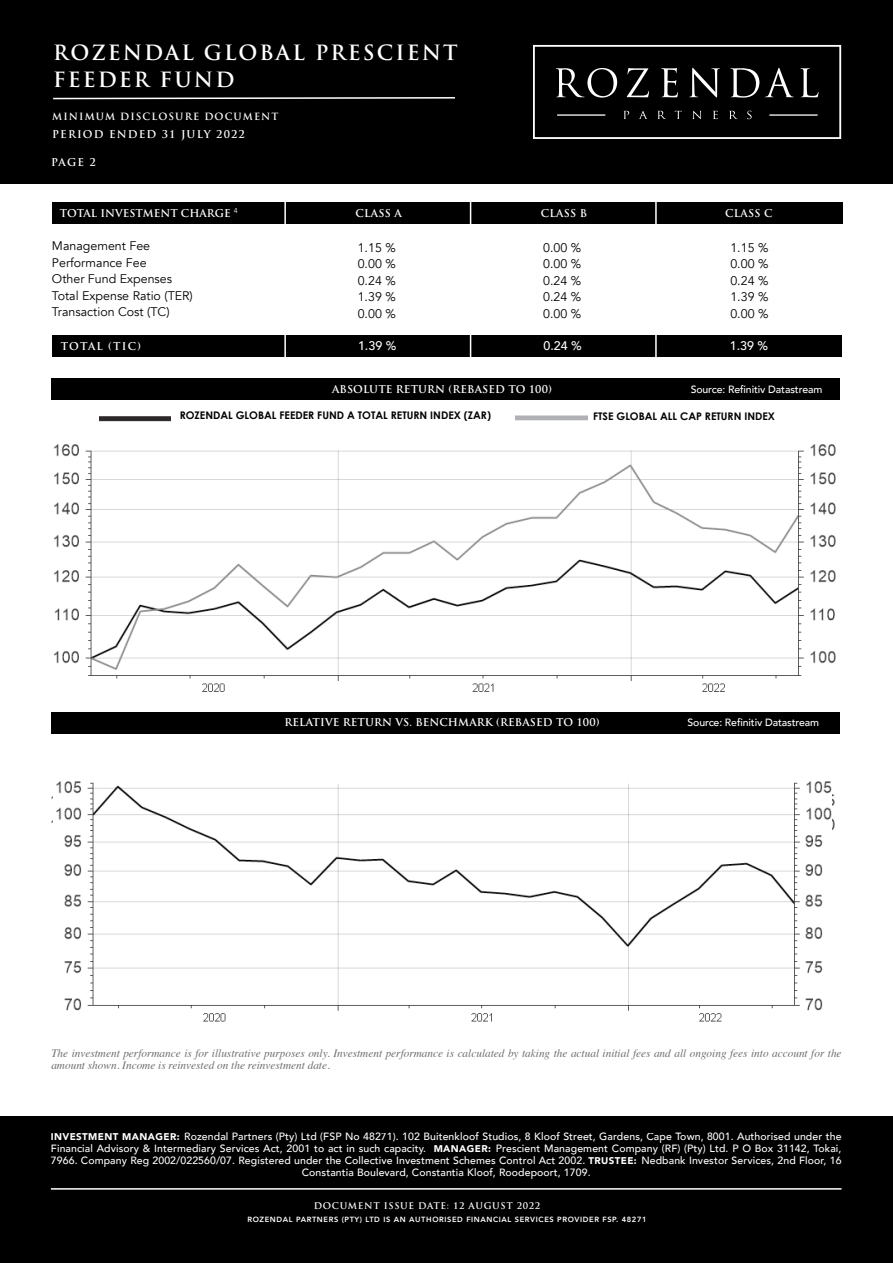
<style>
.page{position:relative;width:893px;height:1263px;background:#fff}
.page>*{position:absolute;margin:0;border:0;box-sizing:border-box;transform-origin:0 0}
.t1{font:700 20.55px/26.8px "Trajan Pro";letter-spacing:.1em;color:#fff}
.t2{font:12.45px/16.5px "Avenir";color:#000;text-align:justify}
.t3{font:500 12.45px "Avenir";color:#fff}
.t4{font:italic 11.25px/12.8px "Times";color:#6d6e71}
.t5{font:500 10.5px/12px "Avenir";letter-spacing:.01em;color:#fff;text-align:center}
.t6{font:700 10.5px "Trajan Pro";letter-spacing:.01em;color:#fff}
.t7{font:700 10.5px "Century Gothic";color:#000}
.t8{font:500 10.5px "Avenir";letter-spacing:-.01em;color:#fff}
.t9{font:700 10.5px "Trajan Pro";letter-spacing:.11em;color:#fff}
.t10{font:700 10.5px "Trajan Pro";letter-spacing:.1em;color:#fff}
.t11{font:700 9.75px "Trajan Pro";letter-spacing:.11em;color:#fff}
.t12{font:700 9px "Trajan Pro";letter-spacing:.07em;color:#fff}
.t13{font:800 7.5px "Avenir";letter-spacing:.08em;color:#fff}
.s1{font-weight:900;font-size:9.75px}
</style>
<div class="page">
<div style="left:0;top:0;width:893px;height:184px;background:#000"></div>
<svg style="left:533px;top:45px;width:308px;height:94px"></svg>
<div style="left:0;top:1116px;width:893px;height:147px;background:#000"></div>
<hr style="left:51px;top:1188px;width:790px;height:1px;background:#fff">
<div style="left:52px;top:202px;width:790px;height:21px;background:#000"></div>
<hr style="left:284px;top:196px;width:2px;height:33px;background:#fff">
<hr style="left:470px;top:196px;width:1px;height:33px;background:#fff">
<hr style="left:655px;top:195px;width:2px;height:33px;background:#fff">
<div style="left:52px;top:336px;width:790px;height:21px;background:#000"></div>
<hr style="left:284px;top:331px;width:2px;height:33px;background:#fff">
<hr style="left:470px;top:331px;width:1px;height:33px;background:#fff">
<hr style="left:655px;top:332px;width:2px;height:33px;background:#fff">
<div style="left:51px;top:712px;width:789px;height:21px;background:#000"></div>
<div style="left:51px;top:379px;width:789px;height:21px;background:#000"></div>
<img style="left:54px;top:444px;width:782px;height:248px">
<img style="left:56px;top:781px;width:776px;height:241px">
<svg style="left:53px;top:97px;width:402px;height:3px"></svg>
<img style="left:99px;top:416px;width:72px;height:6px">
<h1 class="t1" style="left:53px;top:40px;width:406px">ROZENDAL GLOBAL PRESCIENT<br>FEEDER FUND</h1>
<p class="t11" style="left:52px;top:111px;width:228px">MINIMUM DISCLOSURE DOCUMENT</p>
<p class="t9" style="left:52px;top:128px;width:194px">PERIOD ENDED 31 JULY 2022</p>
<p class="t6" style="left:51px;top:155px;width:46px">PAGE 2</p>
<p class="t6" style="left:60px;top:207px;width:179px">TOTAL INVESTMENT CHARGE <sup>4</sup></p>
<p class="t6" style="left:356px;top:206px;width:48px">CLASS A</p>
<p class="t6" style="left:541px;top:206px;width:48px">CLASS B</p>
<p class="t6" style="left:725px;top:206px;width:49px">CLASS C</p>
<p class="t2" style="left:52px;top:238px;width:142px;text-align:left">Management Fee<br>Performance Fee<br>Other Fund Expenses<br>Total Expense Ratio (TER)<br>Transaction Cost (TC)</p>
<p class="t10" style="left:61px;top:340px;width:82px">TOTAL (TIC)</p>
<p class="t2" style="left:358px;top:240px;width:40px">1.15 % 0.00 % 0.24 % 1.39 % 0.00 %</p>
<p class="t3" style="left:358px;top:335px;width:40px">1.39 %</p>
<p class="t2" style="left:543px;top:240px;width:40px">0.00 % 0.00 % 0.24 % 0.24 % 0.00 %</p>
<p class="t2" style="left:730px;top:240px;width:40px">1.15 % 0.00 % 0.24 % 1.39 % 0.00 %</p>
<p class="t3" style="left:543px;top:335px;width:40px">0.24 %</p>
<p class="t3" style="left:730px;top:335px;width:40px">1.39 %</p>
<p class="t6" style="left:332px;top:382px;width:221px">ABSOLUTE RETURN (REBASED TO 100)</p>
<p class="t8" style="left:691px;top:380px;width:133px">Source: Refinitiv Datastream</p>
<p class="t7" style="left:180px;top:408px;width:313px">ROZENDAL GLOBAL FEEDER FUND A TOTAL RETURN INDEX (ZAR)</p>
<p class="t7" style="left:593px;top:409px;width:183px">FTSE GLOBAL ALL CAP RETURN INDEX</p>
<p class="t6" style="left:284px;top:716px;width:317px">RELATIVE RETURN VS. BENCHMARK (REBASED TO 100)</p>
<p class="t8" style="left:687px;top:713px;width:133px">Source: Refinitiv Datastream</p>
<p class="t4" style="left:51px;top:1046px;width:792px">The investment performance is for illustrative purposes only. Investment performance is calculated by taking the actual initial fees and all ongoing fees into account for the amount shown. Income is reinvested on the reinvestment date.</p>
<p class="t5" style="left:51px;top:1129px;width:792px"><span class="s1">INVESTMENT MANAGER:</span> Rozendal Partners (Pty) Ltd (FSP No 48271). 102 Buitenkloof Studios, 8 Kloof Street, Gardens, Cape Town, 8001. Authorised under the Financial Advisory &amp; Intermediary Services Act, 2001 to act in such capacity. <span class="s1">MANAGER:</span> Prescient Management Company (RF) (Pty) Ltd. P O Box 31142, Tokai, 7966. Company Reg 2002/022560/07. Registered under the Collective Investment Schemes Control Act 2002. <span class="s1">TRUSTEE:</span> Nedbank Investor Services, 2nd Floor, 16<br>Constantia Boulevard, Constantia Kloof, Roodepoort, 1709.</p>
<p class="t13" style="left:247px;top:1213px;width:400px">ROZENDAL PARTNERS (PTY) LTD IS AN AUTHORISED FINANCIAL SERVICES PROVIDER FSP. 48271</p>
<p class="t12" style="left:314px;top:1199px;width:228px">DOCUMENT ISSUE DATE: 12 AUGUST 2022</p>
</div>
